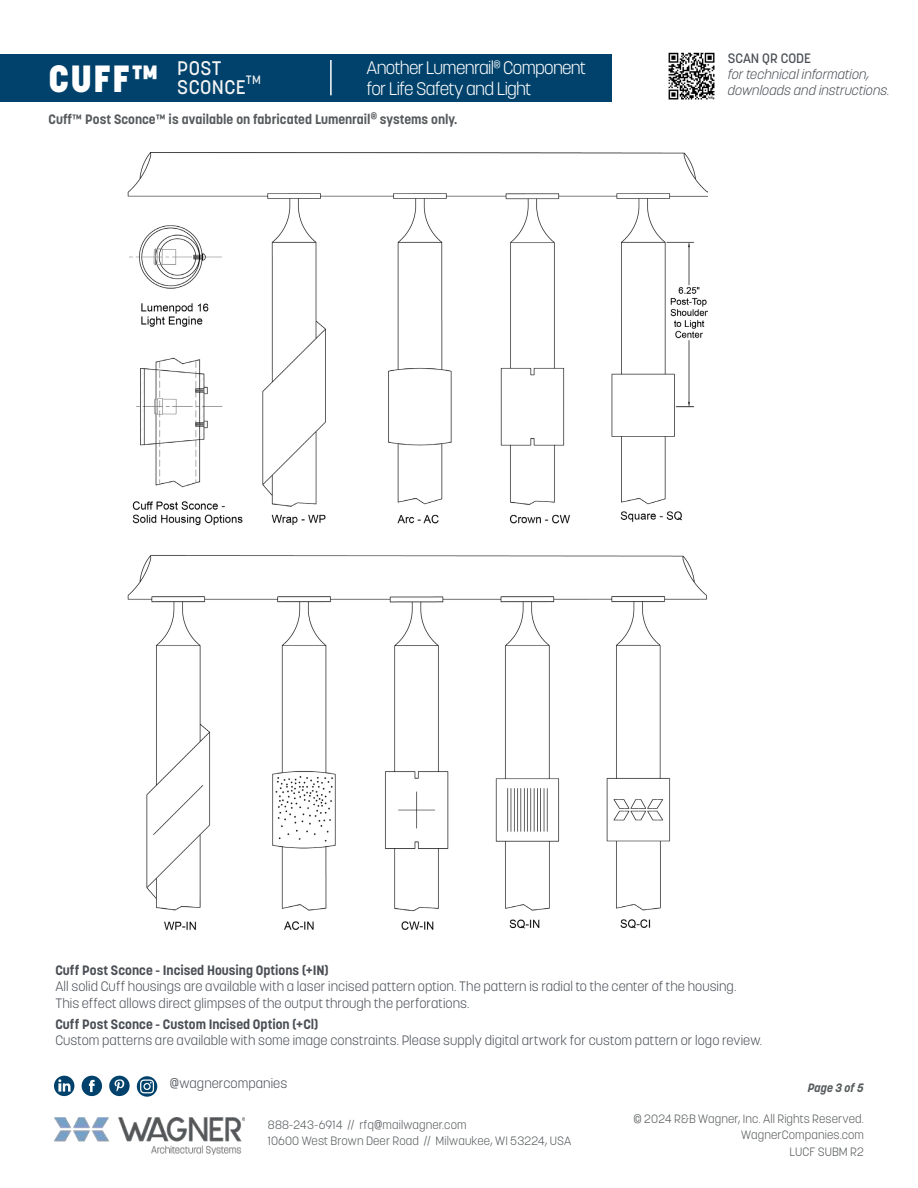
<style>
.page{position:relative;width:918px;height:1188px;background:#fff}
.page>*{position:absolute;margin:0;border:0;box-sizing:border-box;transform-origin:0 0}
.t1{font:800 37.5px "Korolev";color:#fff}
.t2{font:500 19.5px/19.5px "Korolev";letter-spacing:.025em;color:#f5f4f5}
.t3{font:300 18px/21.6px "Korolev";letter-spacing:-.04em;color:#fff}
.t4{font:300 13.5px/16.5px "Korolev";letter-spacing:.005em;color:#4a4f55}
.t5{font:700 13.5px "Korolev";letter-spacing:.005em;color:#4a4f55}
.t6{font:700 13.5px "Korolev";color:#565a5c}
.t7{font:italic 300 13.5px/16.2px "Korolev";color:#4a4f55}
.t8{font:500 13.5px "Korolev";color:#4a4f55}
.t9{font:300 12px/16.4px "Korolev";letter-spacing:.01em;color:#565a5c}
.t10{font:italic 700 12px "Korolev";color:#565a5c}
.t11{font:500 12px "Korolev";color:#f5f4f5}
</style>
<div class="page">
<img style="left:54px;top:1117px;width:190px;height:37px">
<svg style="left:82px;top:1076px;width:20px;height:20px"></svg>
<svg style="left:54px;top:1076px;width:20px;height:20px"></svg>
<svg style="left:137px;top:1076px;width:20px;height:21px"></svg>
<svg style="left:109px;top:1076px;width:21px;height:20px"></svg>
<div style="left:0;top:54px;width:612px;height:47px;background:#00426b"></div>
<hr style="left:330px;top:60px;width:2px;height:35px;background:#fff">
<img style="left:127px;top:152px;width:580px;height:778px">
<img style="left:668px;top:52px;width:47px;height:48px">
<h3 class="t3" style="left:366px;top:56px;width:221px">Another Lumenrail<sup>®</sup> Component for Life Safety and Light</h3>
<h1 class="t1" style="left:49px;top:55px;width:112px">CUFF™</h1>
<h2 class="t2" style="left:177px;top:58px;width:70px">POST<br>SCONCE</h2>
<p class="t11" style="left:246px;top:72px;width:17px">TM</p>
<p class="t6" style="left:49px;top:111px;width:410px">Cuff™ Post Sconce™ is available on fabricated Lumenrail<sup>®</sup> systems only.</p>
<p class="t8" style="left:728px;top:50px;width:85px">SCAN QR CODE</p>
<p class="t7" style="left:728px;top:66px;width:163px">for technical information, downloads and instructions.</p>
<p class="t5" style="left:55px;top:962px;width:275px">Cuff Post Sconce - Incised Housing Options (+IN)</p>
<p class="t4" style="left:55px;top:978px;width:683px">All solid Cuff housings are available with a laser incised pattern option. The pattern is radial to the center of the housing.<br>This effect allows direct glimpses of the output through the perforations.</p>
<p class="t5" style="left:55px;top:1016px;width:265px">Cuff Post Sconce - Custom Incised Option (+Cl)</p>
<p class="t4" style="left:55px;top:1032px;width:708px">Custom patterns are available with some image constraints. Please supply digital artwork for custom pattern or logo review.</p>
<p class="t4" style="left:170px;top:1075px;width:119px">@wagnercompanies</p>
<p class="t10" style="left:808px;top:1080px;width:58px">Page 3 of 5</p>
<p class="t9" style="left:268px;top:1116px;width:305px">888-243-6914 // rfq@mailwagner.com<br>10600 West Brown Deer Road // Milwaukee, WI 53224, USA</p>
<p class="t9" style="left:634px;top:1111px;width:232px;text-align:right">© 2024 R&amp;B Wagner, Inc. All Rights Reserved.<br>WagnerCompanies.com<br>LUCF SUBM R2</p>
</div>
